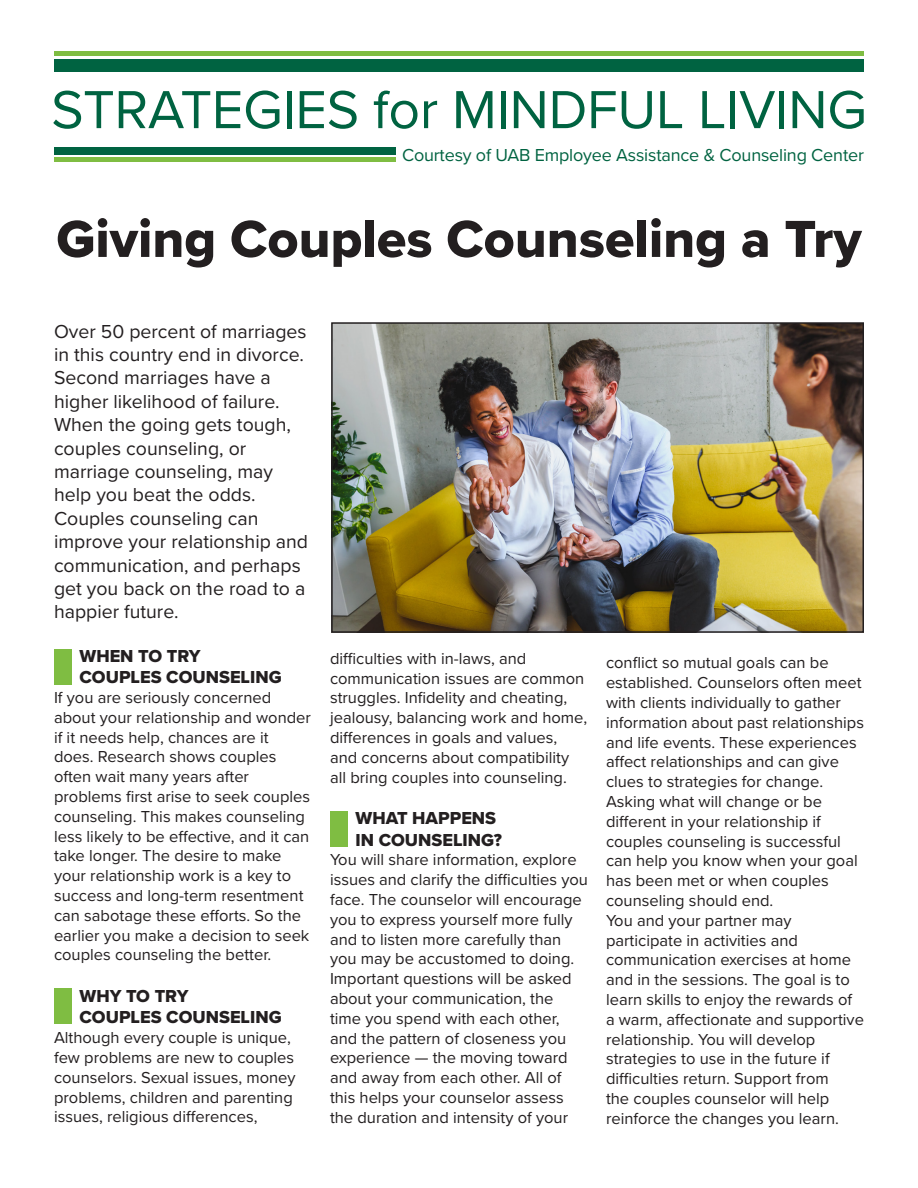
<style>
.page{position:relative;width:918px;height:1188px;background:#fff}
.page>*{position:absolute;margin:0;border:0;box-sizing:border-box;transform-origin:0 0}
.t1{font:55.5px "Proxima Nova";letter-spacing:-.005em;color:#006341}
.t2{font:54px "Proxima Nova Extrabld";color:#231f20}
.t3{font:19.5px/23.4px "Proxima Nova";color:#231f20}
.t4{font:18px "Proxima Nova Extrabld";color:#231f20}
.t5{font:18px "Proxima Nova";letter-spacing:-.01em;color:#006341}
.t6{font:16.5px/19.8px "Proxima Nova";color:#231f20}
</style>
<div class="page">
<div style="left:54px;top:59px;width:810px;height:12px;background:#006341"></div>
<div style="left:54px;top:51px;width:810px;height:5px;background:#7fbd42"></div>
<div style="left:54px;top:148px;width:342px;height:7px;background:#006341"></div>
<div style="left:54px;top:157px;width:342px;height:5px;background:#7fbd42"></div>
<div style="left:54px;top:649px;width:18px;height:36px;background:#7fbd42"></div>
<img style="left:334px;top:325px;width:527px;height:305px">
<div style="left:331px;top:322px;width:533px;height:311px;border:2px solid #231f20"></div>
<div style="left:54px;top:988px;width:18px;height:36px;background:#7fbd42"></div>
<div style="left:330px;top:811px;width:18px;height:36px;background:#7fbd42"></div>
<p class="t1" style="left:51px;top:68px;width:817px">STRATEGIES for MINDFUL LIVING</p>
<p class="t5" style="left:402px;top:141px;width:463px">Courtesy of UAB Employee Assistance &amp; Counseling Center</p>
<p class="t2" style="left:56px;top:199px;width:807px">Giving Couples Counseling a Try</p>
<p class="t3" style="left:54px;top:319px;width:256px">Over 50 percent of marriages in this country end in divorce.<br>Second marriages have a higher likelihood of failure.<br>When the going gets tough, couples counseling, or marriage counseling, may help you beat the odds.<br>Couples counseling can improve your relationship and communication, and perhaps get you back on the road to a happier future.</p>
<p class="t4" style="left:80px;top:642px;width:123px">WHEN TO TRY</p>
<p class="t4" style="left:80px;top:664px;width:204px">COUPLES COUNSELING</p>
<p class="t6" style="left:54px;top:687px;width:258px">If you are seriously concerned about your relationship and wonder if it needs help, chances are it does. Research shows couples often wait many years after problems first arise to seek couples counseling. This makes counseling less likely to be effective, and it can take longer. The desire to make your relationship work is a key to success and long-term resentment can sabotage these efforts. So the earlier you make a decision to seek couples counseling the better.</p>
<p class="t4" style="left:80px;top:982px;width:111px">WHY TO TRY</p>
<p class="t4" style="left:80px;top:1004px;width:204px">COUPLES COUNSELING</p>
<p class="t6" style="left:54px;top:1027px;width:243px">Although every couple is unique, few problems are new to couples counselors. Sexual issues, money problems, children and parenting issues, religious differences,</p>
<p class="t6" style="left:330px;top:648px;width:259px">difficulties with in-laws, and communication issues are common struggles. Infidelity and cheating, jealousy, balancing work and home, differences in goals and values, and concerns about compatibility all bring couples into counseling.</p>
<p class="t4" style="left:356px;top:805px;width:142px">WHAT HAPPENS</p>
<p class="t4" style="left:356px;top:826px;width:148px">IN COUNSELING?</p>
<p class="t6" style="left:330px;top:849px;width:260px">You will share information, explore issues and clarify the difficulties you face. The counselor will encourage you to express yourself more fully and to listen more carefully than you may be accustomed to doing.<br>Important questions will be asked about your communication, the time you spend with each other, and the pattern of closeness you experience — the moving toward and away from each other. All of this helps your counselor assess the duration and intensity of your</p>
<p class="t6" style="left:606px;top:652px;width:260px">conflict so mutual goals can be established. Counselors often meet with clients individually to gather information about past relationships and life events. These experiences affect relationships and can give clues to strategies for change.</p>
<p class="t6" style="left:606px;top:791px;width:253px">Asking what will change or be different in your relationship if couples counseling is successful can help you know when your goal has been met or when couples counseling should end.</p>
<p class="t6" style="left:606px;top:910px;width:259px">You and your partner may participate in activities and communication exercises at home and in the sessions. The goal is to learn skills to enjoy the rewards of a warm, affectionate and supportive relationship. You will develop strategies to use in the future if difficulties return. Support from<br>the couples counselor will help reinforce the changes you learn.</p>
</div>
